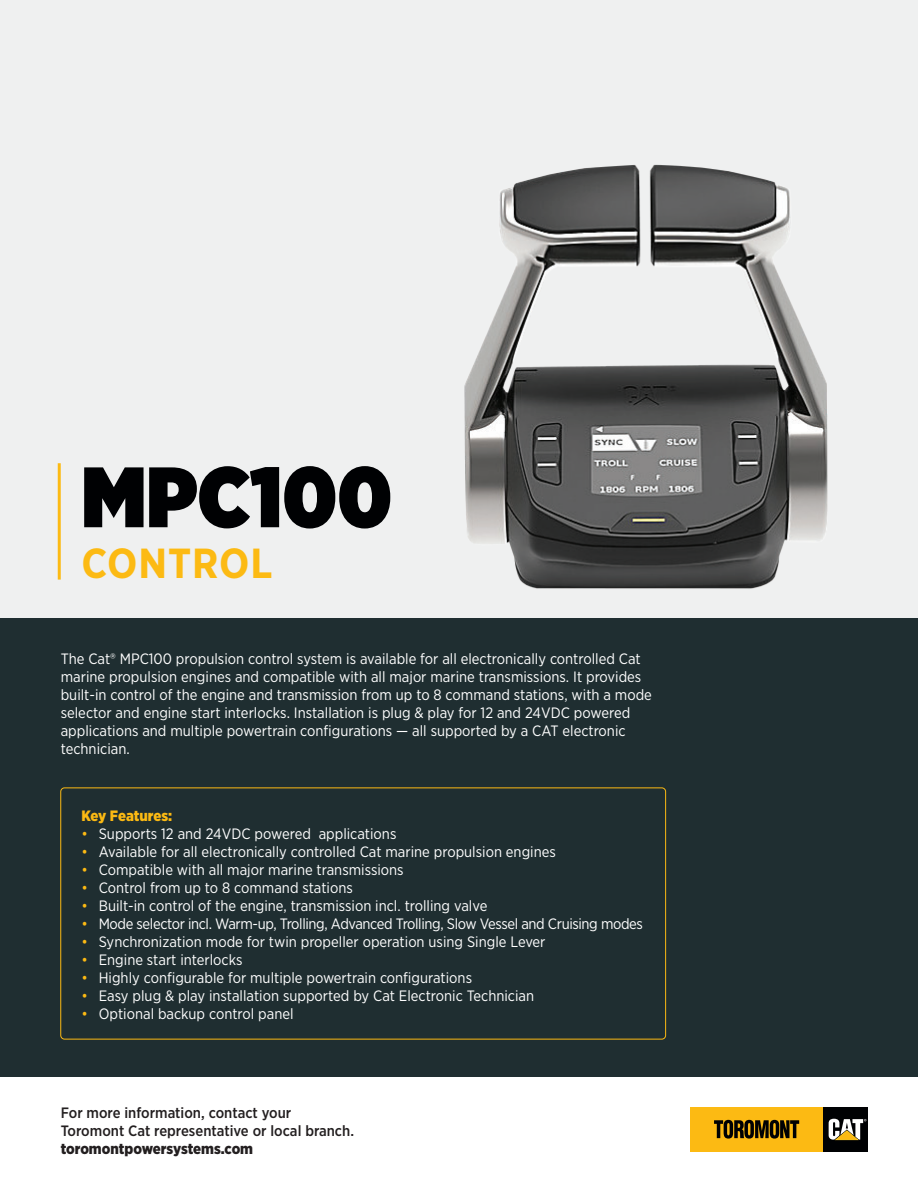
<style>
.page{position:relative;width:918px;height:1188px;background:#fff}
.page>*{position:absolute;margin:0;border:0;box-sizing:border-box;transform-origin:0 0}
.t1{font:900 85.5px "Gotham Narrow";color:#000103}
.t2{font:700 42px "Gotham Narrow";letter-spacing:.02em;color:#fcba13}
.t3{font:15px/18px "Gotham Narrow";color:#fff}
.t4{font:15px "Gotham Narrow";letter-spacing:-.025em;color:#fff}
.t5{font:500 15px/18px "Gotham Narrow";color:#231f20}
.t6{font:900 15px "Gotham Narrow";color:#231f20}
.t7{font:900 15px "Gotham Narrow";letter-spacing:-.005em;color:#fcba13}
.s1{color:#fcba13}
</style>
<div class="page">
<div style="left:0;top:0;width:918px;height:677px;background:#eff0f0"></div>
<div style="left:0;top:618px;width:918px;height:459px;background:#1f2e31"></div>
<div style="left:60px;top:788px;width:606px;height:252px;border:1px solid #fcba13;border-radius:4px"></div>
<hr style="left:58px;top:463px;width:3px;height:117px;background:#fcba13">
<img style="left:464px;top:164px;width:364px;height:425px">
<div style="left:690px;top:1107px;width:134px;height:45px;background:#fcba13"></div>
<div style="left:824px;top:1107px;width:44px;height:45px;background:#000103"></div>
<svg style="left:829px;top:1119px;width:38px;height:21px"></svg>
<svg style="left:714px;top:1120px;width:85px;height:19px"></svg>
<h1 class="t1" style="left:81px;top:439px;width:312px">MPC100</h1>
<h2 class="t2" style="left:81px;top:536px;width:193px">CONTROL</h2>
<p class="t3" style="left:61px;top:649px;width:593px">The Cat® MPC100 propulsion control system is available for all electronically controlled Cat marine propulsion engines and compatible with all major marine transmissions. It provides built-in control of the engine and transmission from up to 8 command stations, with a mode selector and engine start interlocks. Installation is plug &amp; play for 12 and 24VDC powered applications and multiple powertrain configurations — all supported by a CAT electronic technician.</p>
<p class="t7" style="left:81px;top:805px;width:93px">Key Features:</p>
<p class="t3" style="left:81px;top:824px;width:317px"><span class="s1">•</span> Supports 12 and 24VDC powered applications</p>
<p class="t3" style="left:81px;top:842px;width:476px"><span class="s1">•</span> Available for all electronically controlled Cat marine propulsion engines</p>
<p class="t3" style="left:81px;top:860px;width:324px"><span class="s1">•</span> Compatible with all major marine transmissions</p>
<p class="t3" style="left:81px;top:878px;width:273px"><span class="s1">•</span> Control from up to 8 command stations</p>
<p class="t3" style="left:81px;top:896px;width:407px"><span class="s1">•</span> Built-in control of the engine, transmission incl. trolling valve</p>
<p class="t4" style="left:81px;top:914px;width:563px"><span class="s1">•</span> Mode selector incl. Warm-up, Trolling, Advanced Trolling, Slow Vessel and Cruising modes</p>
<p class="t3" style="left:81px;top:932px;width:466px"><span class="s1">•</span> Synchronization mode for twin propeller operation using Single Lever</p>
<p class="t3" style="left:81px;top:950px;width:163px"><span class="s1">•</span> Engine start interlocks</p>
<p class="t3" style="left:81px;top:968px;width:392px"><span class="s1">•</span> Highly configurable for multiple powertrain configurations</p>
<p class="t3" style="left:81px;top:986px;width:454px"><span class="s1">•</span> Easy plug &amp; play installation supported by Cat Electronic Technician</p>
<p class="t3" style="left:81px;top:1004px;width:214px"><span class="s1">•</span> Optional backup control panel</p>
<p class="t5" style="left:61px;top:1104px;width:295px">For more information, contact your<br>Toromont Cat representative or local branch.</p>
<p class="t6" style="left:61px;top:1139px;width:194px">toromontpowersystems.com</p>
</div>
